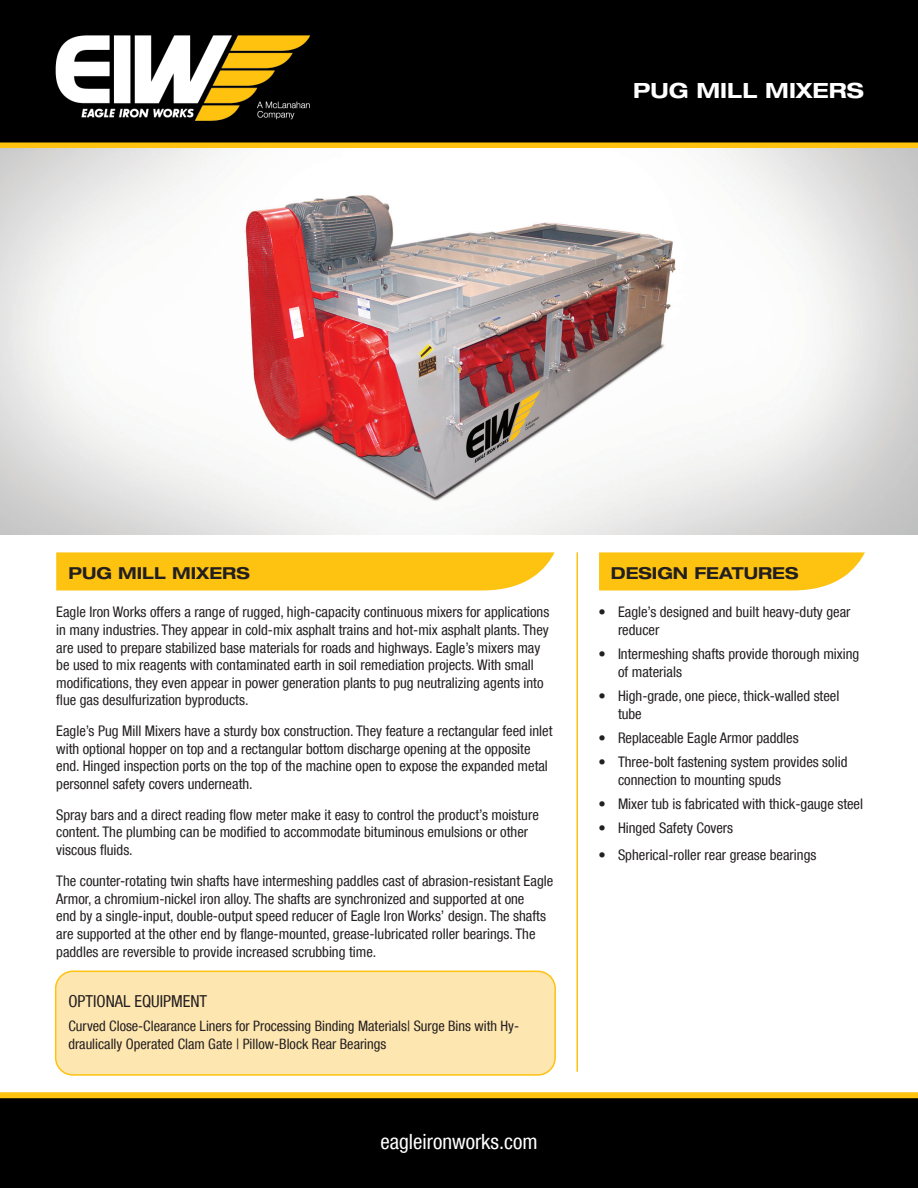
<style>
.page{position:relative;width:918px;height:1188px;background:#fff}
.page>*{position:absolute;margin:0;border:0;box-sizing:border-box;transform-origin:0 0}
.t1{font:condensed 21px "Helvetica Neue LT Com";color:#fff}
.t2{font:700 expanded 21px "Helvetica Neue LT Std";color:#fff}
.t3{font:700 expanded 16.5px "Helvetica Neue LT Std";color:#231f20}
.t4{font:condensed 16.5px "Helvetica Neue LT Com";color:#231f20}
.t5{font:condensed 14.7px/17.5px "Helvetica Neue LT Com";color:#231f20}
.t6{font:condensed 14.4px/18px "Helvetica Neue LT Com";color:#231f20}
</style>
<div class="page">
<div style="left:0;top:0;width:918px;height:148px;background:#000001"></div>
<div style="left:0;top:142px;width:918px;height:6px;background:#fec210"></div>
<div style="left:0;top:1095px;width:918px;height:93px;background:#000001"></div>
<div style="left:0;top:1092px;width:918px;height:6px;background:#fec210"></div>
<img style="left:0;top:148px;width:918px;height:387px">
<div style="left:56px;top:552px;width:499px;height:38px;background:#fec210"></div>
<hr style="left:577px;top:552px;width:1px;height:520px;background:#fec210">
<svg style="left:599px;top:552px;width:266px;height:38px;background:#fec622"></svg>
<div style="left:56px;top:971px;width:499px;height:104px;background:#fee6b0;border-radius:17px"></div>
<div style="left:55px;top:971px;width:501px;height:105px;border:2px solid #fec210;border-radius:17px"></div>
<img style="left:55px;top:35px;width:255px;height:86px">
<p class="t2" style="left:633px;top:78px;width:232px">PUG MILL MIXERS</p>
<p class="t3" style="left:68px;top:562px;width:183px">PUG MILL MIXERS</p>
<p class="t3" style="left:611px;top:562px;width:189px">DESIGN FEATURES</p>
<p class="t5" style="left:618px;top:603px;width:234px;text-indent:-20px">• Eagle’s designed and built heavy-duty gear reducer</p>
<p class="t5" style="left:618px;top:645px;width:243px;text-indent:-20px">• Intermeshing shafts provide thorough mixing of materials</p>
<p class="t5" style="left:618px;top:687px;width:223px;text-indent:-20px">• High-grade, one piece, thick-walled steel tube</p>
<p class="t5" style="left:598px;top:729px;width:202px">• Replaceable Eagle Armor paddles</p>
<p class="t5" style="left:618px;top:753px;width:231px;text-indent:-20px">• Three-bolt fastening system provides solid connection to mounting spuds</p>
<p class="t5" style="left:598px;top:795px;width:266px">• Mixer tub is fabricated with thick-gauge steel</p>
<p class="t5" style="left:598px;top:819px;width:136px">• Hinged Safety Covers</p>
<p class="t5" style="left:598px;top:846px;width:219px">• Spherical-roller rear grease bearings</p>
<p class="t5" style="left:56px;top:603px;width:495px">Eagle Iron Works offers a range of rugged, high-capacity continuous mixers for applications in many industries. They appear in cold-mix asphalt trains and hot-mix asphalt plants. They are used to prepare stabilized base materials for roads and highways. Eagle’s mixers may be used to mix reagents with contaminated earth in soil remediation projects. With small modifications, they even appear in power generation plants to pug neutralizing agents into flue gas desulfurization byproducts.</p>
<p class="t5" style="left:56px;top:722px;width:498px">Eagle’s Pug Mill Mixers have a sturdy box construction. They feature a rectangular feed inlet with optional hopper on top and a rectangular bottom discharge opening at the opposite end. Hinged inspection ports on the top of the machine open to expose the expanded metal personnel safety covers underneath.</p>
<p class="t5" style="left:56px;top:806px;width:484px">Spray bars and a direct reading flow meter make it easy to control the product’s moisture content. The plumbing can be modified to accommodate bituminous emulsions or other viscous fluids.</p>
<p class="t5" style="left:56px;top:872px;width:499px">The counter-rotating twin shafts have intermeshing paddles cast of abrasion-resistant Eagle Armor, a chromium-nickel iron alloy. The shafts are synchronized and supported at one<br>end by a single-input, double-output speed reducer of Eagle Iron Works’ design. The shafts are supported at the other end by flange-mounted, grease-lubricated roller bearings. The paddles are reversible to provide increased scrubbing time.</p>
<p class="t4" style="left:68px;top:992px;width:140px">OPTIONAL EQUIPMENT</p>
<p class="t6" style="left:68px;top:1017px;width:452px">Curved Close-Clearance Liners for Processing Binding Materials| Surge Bins with Hy&shy;draulically Operated Clam Gate | Pillow-Block Rear Bearings</p>
<h1 class="t1" style="left:380px;top:1129px;width:159px">eagleironworks.com</h1>
</div>
